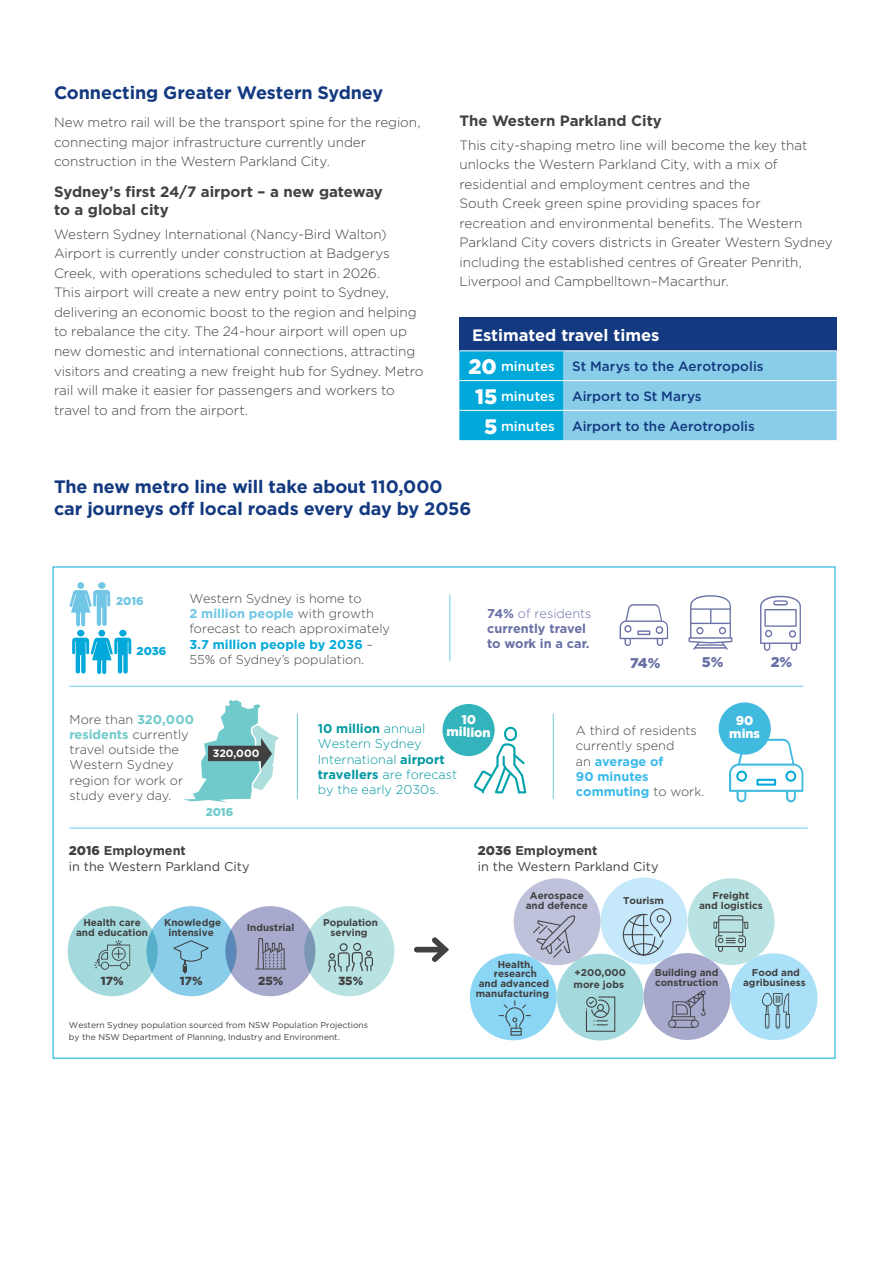
<style>
.page{position:relative;width:889px;height:1263px;background:#fff}
.page>*{position:absolute;margin:0;border:0;box-sizing:border-box;transform-origin:0 0}
.t1{font:700 18px/22.5px "Gotham";letter-spacing:-.005em;color:#133980}
.t2{font:700 16.5px "Gotham";color:#fff}
.H3_bold{font:700 15px/18px "Gotham";color:#414142}
.Image{font:900 14.1px "Gotham";color:#6870a5}
.Body_Copy{font:300 13.5px/19.5px "Gotham";letter-spacing:-.005em;color:#414142}
.Body_Copy-2{font:500 13.5px "Gotham";color:#133980}
.Body_Copy-3{font:500 13.5px "Gotham";letter-spacing:.005em;color:#fff}
.Image-2{font:300 12.75px/15.3px "Gotham";color:#414142}
.Image-3{font:300 12.75px/15.3px "Gotham";color:#0098a1}
.Image-4{font:12.75px/15.3px "Gotham";color:#414142}
.Image-5{font:700 12.75px/15.3px "Gotham";color:#6870a5}
.Image-6{font:900 12.75px/12.8px "Gotham";color:#fff;text-align:center}
.Image-7{font:900 11.7px "Gotham";color:#414142}
.Image-8{font:900 11.25px "Gotham";color:#71c5e5}
.Image-9{font:900 11.25px "Gotham";color:#00a9d9}
.Image-10{font:900 11.25px "Gotham";color:#70cacc}
.Image-11{font:700 10.65px "Gotham";color:#fff}
.Image-12{font:700 9.9px/9.9px "Gotham";color:#414142;text-align:center}
.Image-13{font:8.55px/11.2px "Gotham";color:#414142}
.s1{font-weight:900;font-size:21px}
.s2{font-weight:700;color:#71c5e5}
.s3{font-weight:700;color:#00a9d9}
.s4{font-weight:300}
.s5{font-weight:700;color:#70cacc}
.s6{font-weight:700;color:#39baec}
.s7{font-weight:700}
.s8{font-weight:900}
</style>
<div class="page">
<div style="left:459px;top:318px;width:377px;height:33px;background:#133980"></div>
<svg style="left:459px;top:351px;width:377px;height:89px;background:#65c3e4"></svg>
<hr style="left:459px;top:350px;width:104px;height:1px;background:#fff">
<hr style="left:563px;top:350px;width:273px;height:1px;background:#fff">
<hr style="left:459px;top:380px;width:104px;height:1px;background:#fff">
<hr style="left:563px;top:380px;width:273px;height:1px;background:#fff">
<hr style="left:459px;top:410px;width:104px;height:1px;background:#fff">
<hr style="left:563px;top:410px;width:273px;height:1px;background:#fff">
<div style="left:687px;top:878px;width:87px;height:87px;background:#b9e3e2;border-radius:50%"></div>
<div style="left:730px;top:953px;width:87px;height:87px;background:#aae0f8;border-radius:50%"></div>
<svg style="left:183px;top:700px;width:96px;height:102px"></svg>
<svg style="left:688px;top:595px;width:44px;height:55px"></svg>
<svg style="left:619px;top:604px;width:49px;height:42px"></svg>
<svg style="left:760px;top:596px;width:41px;height:55px"></svg>
<svg style="left:729px;top:739px;width:74px;height:63px"></svg>
<div style="left:718px;top:702px;width:53px;height:53px;background:#41bae0;border-radius:50%"></div>
<div style="left:442px;top:704px;width:52px;height:52px;background:#33b4bc;border-radius:50%"></div>
<svg style="left:762px;top:993px;width:28px;height:36px"></svg>
<div style="left:513px;top:878px;width:87px;height:87px;background:#bfc2db;border-radius:50%"></div>
<div style="left:600px;top:877px;width:87px;height:87px;background:#c5e9fa;border-radius:50%"></div>
<div style="left:470px;top:953px;width:87px;height:87px;background:#8bd6f5;border-radius:50%"></div>
<svg style="left:70px;top:582px;width:61px;height:92px"></svg>
<div style="left:77px;top:582px;width:7px;height:7px;background:#71c5e5;border-radius:50%"></div>
<div style="left:68px;top:906px;width:90px;height:90px;background:#a4dadd;border-radius:50%"></div>
<div style="left:146px;top:906px;width:91px;height:90px;background:#8acde8;border-radius:50%"></div>
<div style="left:304px;top:906px;width:90px;height:90px;background:#b9e3e2;border-radius:50%"></div>
<div style="left:225px;top:906px;width:90px;height:90px;background:#a7aacc;border-radius:50%"></div>
<svg style="left:255px;top:938px;width:31px;height:31px"></svg>
<div style="left:417px;top:947px;width:28px;height:5px;background:#414142"></div>
<svg style="left:427px;top:937px;width:22px;height:25px"></svg>
<svg style="left:173px;top:940px;width:36px;height:57px"></svg>
<div style="left:557px;top:954px;width:86px;height:86px;background:#a4dadd;border-radius:50%"></div>
<div style="left:643px;top:953px;width:87px;height:87px;background:#a7aacc;border-radius:50%"></div>
<svg style="left:94px;top:940px;width:36px;height:30px"></svg>
<svg style="left:328px;top:943px;width:45px;height:29px"></svg>
<svg style="left:668px;top:990px;width:37px;height:38px"></svg>
<svg style="left:713px;top:915px;width:35px;height:37px"></svg>
<svg style="left:532px;top:915px;width:44px;height:44px"></svg>
<div style="left:650px;top:908px;width:21px;height:29px;border:1px solid #414142;border-radius:10px"></div>
<svg style="left:622px;top:913px;width:42px;height:43px"></svg>
<div style="left:504px;top:727px;width:13px;height:14px;border:2px solid #00a2ac;border-radius:5px"></div>
<svg style="left:472px;top:741px;width:55px;height:53px"></svg>
<svg style="left:585px;top:996px;width:31px;height:36px"></svg>
<svg style="left:499px;top:1001px;width:31px;height:31px"></svg>
<hr style="left:297px;top:713px;width:1px;height:86px;background:#70cacc">
<hr style="left:69px;top:686px;width:734px;height:1px;background:#6bcef3">
<hr style="left:69px;top:828px;width:739px;height:1px;background:#6bcef3">
<hr style="left:553px;top:713px;width:1px;height:86px;background:#70cacc">
<hr style="left:449px;top:594px;width:1px;height:67px;background:#6bcef3">
<h2 class="t1" style="left:54px;top:82px;width:331px">Connecting Greater Western Sydney</h2>
<p class="Body_Copy" style="left:54px;top:113px;width:368px">New metro rail will be the transport spine for the region, connecting major infrastructure currently under construction in the Western Parkland City.</p>
<h3 class="H3_bold" style="left:54px;top:183px;width:330px">Sydney’s first 24/7 airport – a new gateway to a global city</h3>
<p class="Body_Copy" style="left:54px;top:224px;width:371px">Western Sydney International (Nancy-Bird Walton)<br>Airport is currently under construction at Badgerys Creek, with operations scheduled to start in 2026.<br>This airport will create a new entry point to Sydney, delivering an economic boost to the region and helping to rebalance the city. The 24-hour airport will open up new domestic and international connections, attracting visitors and creating a new freight hub for Sydney. Metro rail will make it easier for passengers and workers to travel to and from the airport.</p>
<h3 class="H3_bold" style="left:459px;top:112px;width:204px">The Western Parkland City</h3>
<p class="Body_Copy" style="left:459px;top:135px;width:375px">This city-shaping metro line will become the key that unlocks the Western Parkland City, with a mix of residential and employment centres and the<br>South Creek green spine providing spaces for<br>recreation and environmental benefits. The Western Parkland City covers districts in Greater Western Sydney including the established centres of Greater Penrith, Liverpool and Campbelltown–Macarthur.</p>
<h3 class="t2" style="left:472px;top:324px;width:189px">Estimated travel times</h3>
<p class="Body_Copy-3" style="left:468px;top:357px;width:88px"><span class="s1">20</span> minutes</p>
<p class="Body_Copy-2" style="left:572px;top:357px;width:193px">St Marys to the Aerotropolis</p>
<p class="Body_Copy-3" style="left:475px;top:387px;width:81px"><span class="s1">15</span> minutes</p>
<p class="Body_Copy-2" style="left:572px;top:387px;width:131px">Airport to St Marys</p>
<p class="Body_Copy-3" style="left:484px;top:417px;width:73px"><span class="s1">5</span> minutes</p>
<p class="Body_Copy-2" style="left:572px;top:417px;width:184px">Airport to the Aerotropolis</p>
<h2 class="t1" style="left:54px;top:475px;width:419px">The new metro line will take about 110,000 car journeys off local roads every day by 2056</h2>
<p class="Image-8" style="left:116px;top:593px;width:29px">2016</p>
<p class="Image-9" style="left:137px;top:643px;width:31px">2036</p>
<p class="Image-2" style="left:189px;top:590px;width:202px">Western Sydney is home to<br><span class="s2">2 million people</span> with growth forecast to reach approximately<br><span class="s3">3.7 million people by 2036</span> –<br>55% of Sydney’s population.</p>
<p class="Image-5" style="left:487px;top:605px;width:106px">74% <span class="s4">of residents </span>currently travel to work in a car.</p>
<p class="Image" style="left:630px;top:653px;width:32px">74%</p>
<p class="Image" style="left:702px;top:653px;width:23px">5%</p>
<p class="Image" style="left:770px;top:652px;width:23px">2%</p>
<p class="Image-2" style="left:70px;top:711px;width:126px">More than <span class="s5">320,000 residents</span> currently travel outside the<br>Western Sydney region for work or study every day.</p>
<p class="Image-2" style="left:576px;top:723px;width:130px">A third of residents currently spend<br>an <span class="s6">average of<br>90 minutes commuting</span> to work.</p>
<p class="Image-6" style="left:447px;top:712px;width:46px;rotate:1deg">10 million</p>
<p class="Image-3" style="left:318px;top:720px;width:141px"><span class="s7">10 million</span> annual<br>Western Sydney<br>International <span class="s7">airport travellers</span> are forecast by the early 2030s.</p>
<p class="Image-11" style="left:213px;top:746px;width:48px">320,000</p>
<p class="Image-10" style="left:206px;top:804px;width:29px">2016</p>
<p class="Image-4" style="left:69px;top:843px;width:182px"><span class="s8">2016</span> <span class="s7">Employment<br></span>in the Western Parkland City</p>
<p class="Image-4" style="left:478px;top:843px;width:182px"><span class="s8">2036</span> <span class="s7">Employment<br></span>in the Western Parkland City</p>
<p class="Image-6" style="left:729px;top:714px;width:32px">90 mins</p>
<p class="Image-12" style="left:76px;top:918px;width:73px">Health care and education</p>
<p class="Image-12" style="left:164px;top:918px;width:59px">Knowledge intensive</p>
<p class="Image-12" style="left:247px;top:923px;width:49px">Industrial</p>
<p class="Image-12" style="left:323px;top:918px;width:56px">Population serving</p>
<p class="Image-12" style="left:526px;top:890px;width:64px">Aerospace and defence</p>
<p class="Image-12" style="left:623px;top:895px;width:42px">Tourism</p>
<p class="Image-12" style="left:699px;top:890px;width:65px">Freight<br>and logistics</p>
<p class="Image-12" style="left:476px;top:959px;width:75px">Health, research<br>and advanced manufacturing</p>
<p class="Image-12" style="left:573px;top:967px;width:54px;line-height:11.9px;text-align:left">+200,000 more jobs</p>
<p class="Image-7" style="left:101px;top:972px;width:24px">17%</p>
<p class="Image-7" style="left:338px;top:972px;width:27px">35%</p>
<p class="Image-12" style="left:655px;top:968px;width:65px;text-align:left">Building and construction</p>
<p class="Image-7" style="left:258px;top:972px;width:27px">25%</p>
<p class="Image-7" style="left:180px;top:972px;width:24px">17%</p>
<p class="Image-13" style="left:69px;top:1019px;width:300px">Western Sydney population sourced from NSW Population Projections by the NSW Department of Planning, Industry and Environment.</p>
<p class="Image-12" style="left:743px;top:968px;width:64px">Food and agribusiness</p>
</div>
